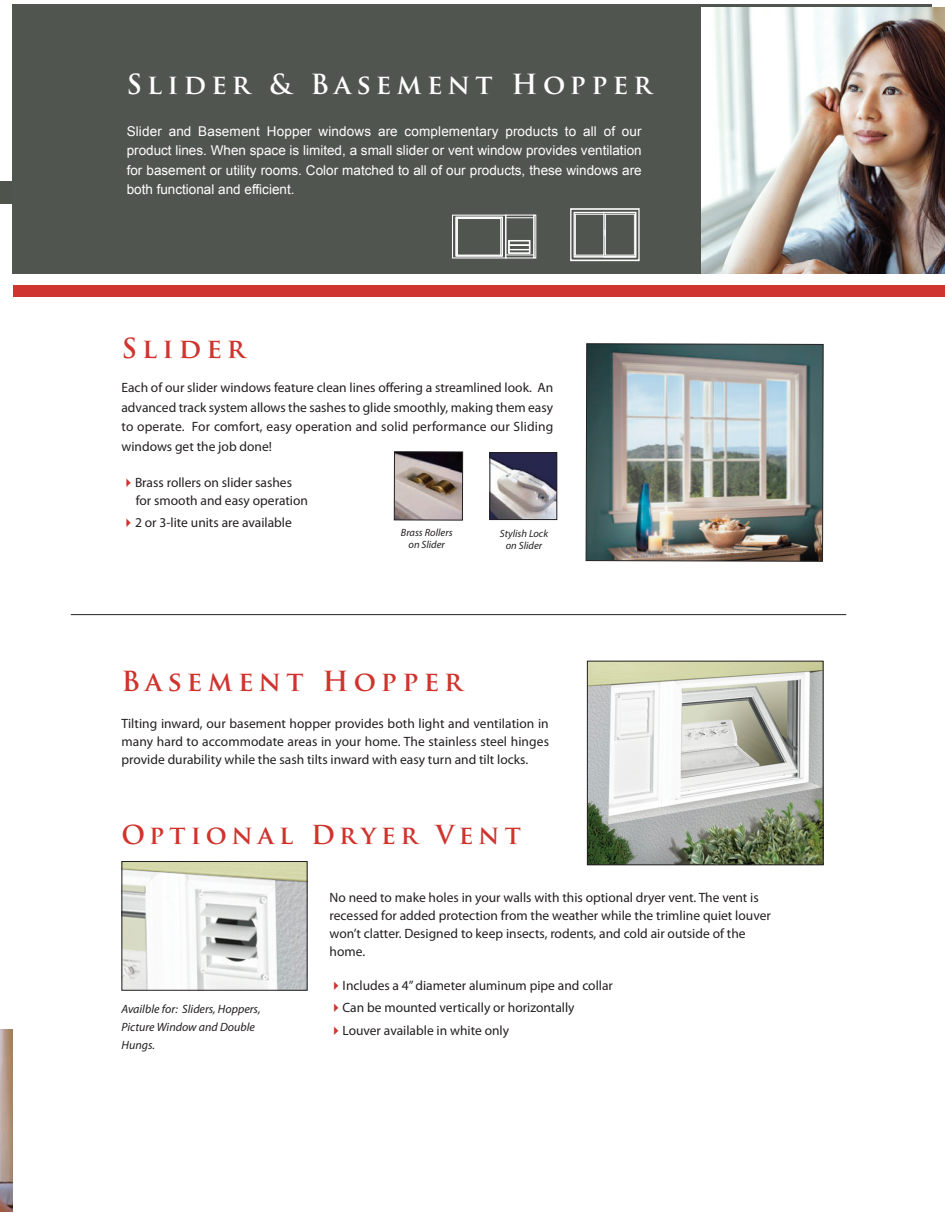
<style>
.page{position:relative;width:945px;height:1215px;background:#fff}
.page>*{position:absolute;margin:0;border:0;box-sizing:border-box;transform-origin:0 0}
.t1{font:700 27px "Trajan Pro";letter-spacing:.19em;color:#fff}
.t2{font:700 27px "Trajan Pro";letter-spacing:.19em;color:#cf342e}
.t3{font:700 25.5px "Trajan Pro";letter-spacing:.185em;color:#cf342e}
.t4{font:13.5px/18px "Myriad Pro";color:#231f20;text-align:justify}
.t5{font:13.5px/19.5px "Arial";color:#fff;text-align:justify}
.t6{font:italic 12px/18px "Myriad Pro";color:#231f20}
.t7{font:italic 10.5px/12px "Myriad Pro";color:#231f20;text-align:center}
.s1{color:#cf342e}
</style>
<div class="page">
<div style="left:0;top:182px;width:12px;height:22px;background:#4e534c"></div>
<img style="left:0;top:1030px;width:13px;height:181px">
<div style="left:12px;top:5px;width:920px;height:269px;background:#51554f"></div>
<img style="left:585px;top:343px;width:239px;height:219px">
<img style="left:701px;top:7px;width:244px;height:267px">
<div style="left:570px;top:208px;width:70px;height:53px;border:1px solid #fff"></div>
<div style="left:574px;top:212px;width:62px;height:45px;border:1px solid #fff"></div>
<div style="left:575px;top:214px;width:29px;height:41px;border:1px solid #fff"></div>
<svg style="left:603px;top:212px;width:34px;height:46px"></svg>
<div style="left:456px;top:217px;width:47px;height:39px;border:1px solid #fff"></div>
<div style="left:452px;top:215px;width:54px;height:43px;border:1px solid #fff"></div>
<div style="left:456px;top:217px;width:46px;height:39px;border:1px solid #fff"></div>
<div style="left:457px;top:218px;width:44px;height:37px;border:1px solid #fff"></div>
<div style="left:505px;top:215px;width:29px;height:43px;border:1px solid #fff"></div>
<svg style="left:506px;top:218px;width:28px;height:1px"></svg>
<div style="left:534px;top:215px;width:2px;height:43px;border:1px solid #fff"></div>
<div style="left:508px;top:240px;width:22px;height:14px;border:1px solid #fff"></div>
<div style="left:509px;top:241px;width:21px;height:12px;border:1px solid #fff"></div>
<svg style="left:506px;top:245px;width:28px;height:11px"></svg>
<img style="left:589px;top:663px;width:233px;height:200px">
<div style="left:587px;top:661px;width:237px;height:204px;border:1px solid #231f20"></div>
<hr style="left:71px;top:614px;width:775px;height:1px;background:#231f20">
<img style="left:396px;top:453px;width:65px;height:65px">
<div style="left:394px;top:451px;width:69px;height:69px;border:1px solid #231f20"></div>
<img style="left:491px;top:454px;width:64px;height:64px">
<div style="left:489px;top:452px;width:68px;height:68px;border:1px solid #231f20"></div>
<div style="left:13px;top:285px;width:932px;height:12px;background:#cf342e"></div>
<img style="left:124px;top:863px;width:182px;height:126px">
<div style="left:122px;top:861px;width:186px;height:130px;border:1px solid #231f20"></div>
<h1 class="t1" style="left:127px;top:74px;width:527px">Slider &amp; Basement Hopper</h1>
<p class="t5" style="left:127px;top:122px;width:517px">Slider and Basement Hopper windows are complementary products to all of our product lines. When space is limited, a small slider or vent window provides ventilation for basement or utility rooms. Color matched to all of our products, these windows are both functional and efficient.</p>
<h1 class="t2" style="left:122px;top:338px;width:125px">Slider</h1>
<p class="t4" style="left:122px;top:379px;width:433px;line-height:19.5px">Each of our slider windows feature clean lines offering a streamlined look. An advanced track system allows the sashes to glide smoothly, making them easy to operate. For comfort, easy operation and solid performance our Sliding windows get the job done!</p>
<p class="t4" style="left:136px;top:474px;width:174px;text-indent:-14px"><span class="s1">✔</span>Brass rollers on slider sashes for smooth and easy operation</p>
<p class="t4" style="left:122px;top:515px;width:172px"><span class="s1">✔</span>2 or 3-lite units are available</p>
<p class="t7" style="left:401px;top:528px;width:53px">Brass Rollers on Slider</p>
<p class="t7" style="left:500px;top:528px;width:50px">Stylish Lock on Slider</p>
<h1 class="t2" style="left:122px;top:670px;width:343px">Basement Hopper</h1>
<p class="t4" style="left:122px;top:715px;width:429px">Tilting inward, our basement hopper provides both light and ventilation in many hard to accommodate areas in your home. The stainless steel hinges provide durability while the sash tilts inward with easy turn and tilt locks.</p>
<h2 class="t3" style="left:122px;top:824px;width:401px">Optional Dryer Vent</h2>
<p class="t6" style="left:122px;top:1001px;width:141px">Availble for: Sliders, Hoppers,<br>Picture Window and Double<br>Hungs.</p>
<p class="t4" style="left:330px;top:890px;width:443px;text-align:left">No need to make holes in your walls with this optional dryer vent. The vent is recessed for added protection from the weather while the trimline quiet louver won’t clatter. Designed to keep insects, rodents, and cold air outside of the home.</p>
<p class="t4" style="left:329px;top:977px;width:286px"><span class="s1">✔</span>Includes a 4” diameter aluminum pipe and collar</p>
<p class="t4" style="left:329px;top:1000px;width:247px"><span class="s1">✔</span>Can be mounted vertically or horizontally</p>
<p class="t4" style="left:329px;top:1022px;width:182px"><span class="s1">✔</span>Louver available in white only</p>
</div>
